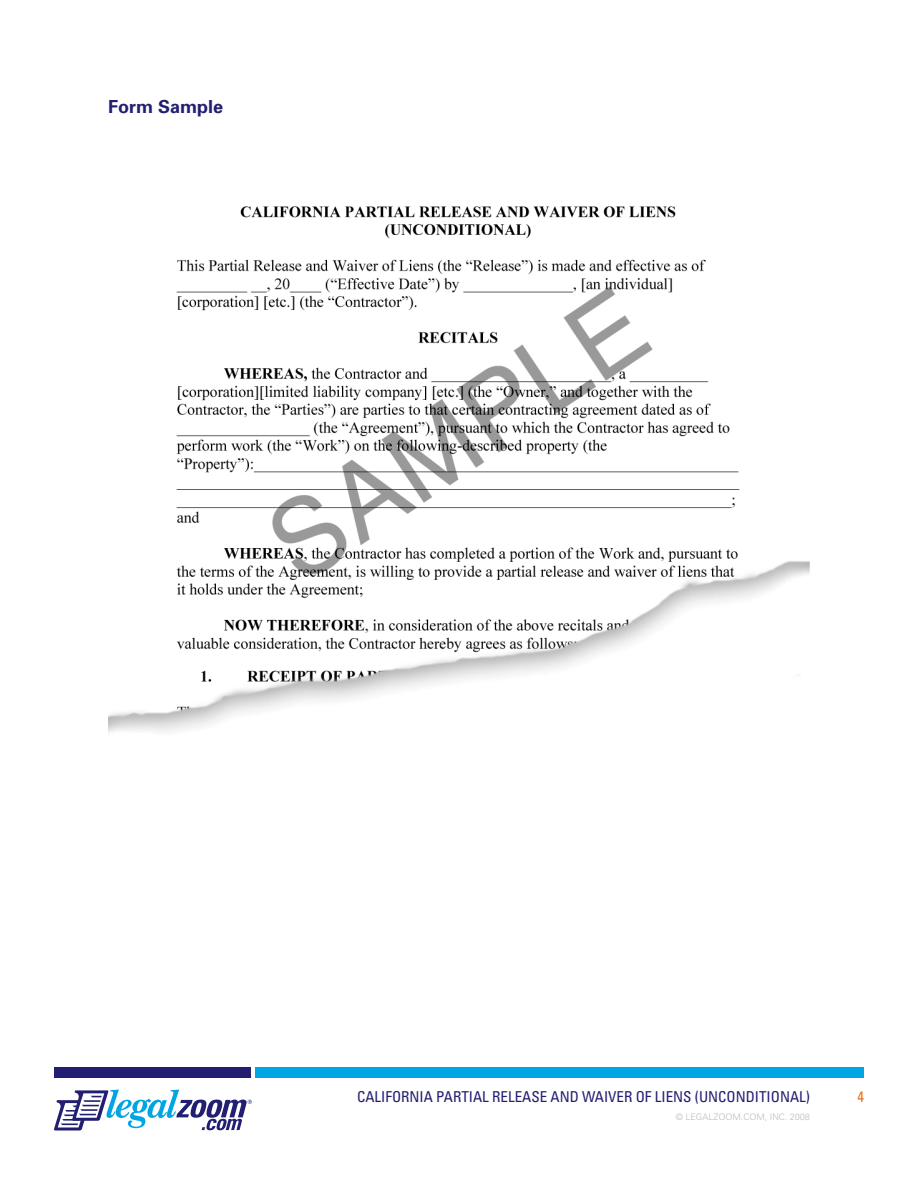
<style>
.page{position:relative;width:918px;height:1188px;background:#fff}
.page>*{position:absolute;margin:0;border:0;box-sizing:border-box;transform-origin:0 0}
.Heading{font:700 18px "Univers";color:#221e72}
.t1{font:condensed 15px "Univers";color:#221e72}
.t2{font:condensed 15px "Univers";color:#e4701e}
.t3{font:300 9px "Univers";color:#bcbbbf}
</style>
<div class="page">
<div style="left:255px;top:1067px;width:609px;height:11px;background:#00a5e3"></div>
<div style="left:54px;top:1067px;width:197px;height:11px;background:#221e72"></div>
<svg style="left:54px;top:1090px;width:198px;height:41px"></svg>
<img style="left:108px;top:206px;width:702px;height:527px">
<p class="Heading" style="left:108px;top:96px;width:117px">Form Sample</p>
<p class="t1" style="left:357px;top:1087px;width:454px">CALIFORNIA PARTIAL RELEASE AND WAIVER OF LIENS (UNCONDITIONAL)</p>
<p class="t2" style="left:857px;top:1087px;width:8px">4</p>
<p class="t3" style="left:676px;top:1111px;width:136px">© LEGALZOOM.COM, INC. 2008</p>
</div>
